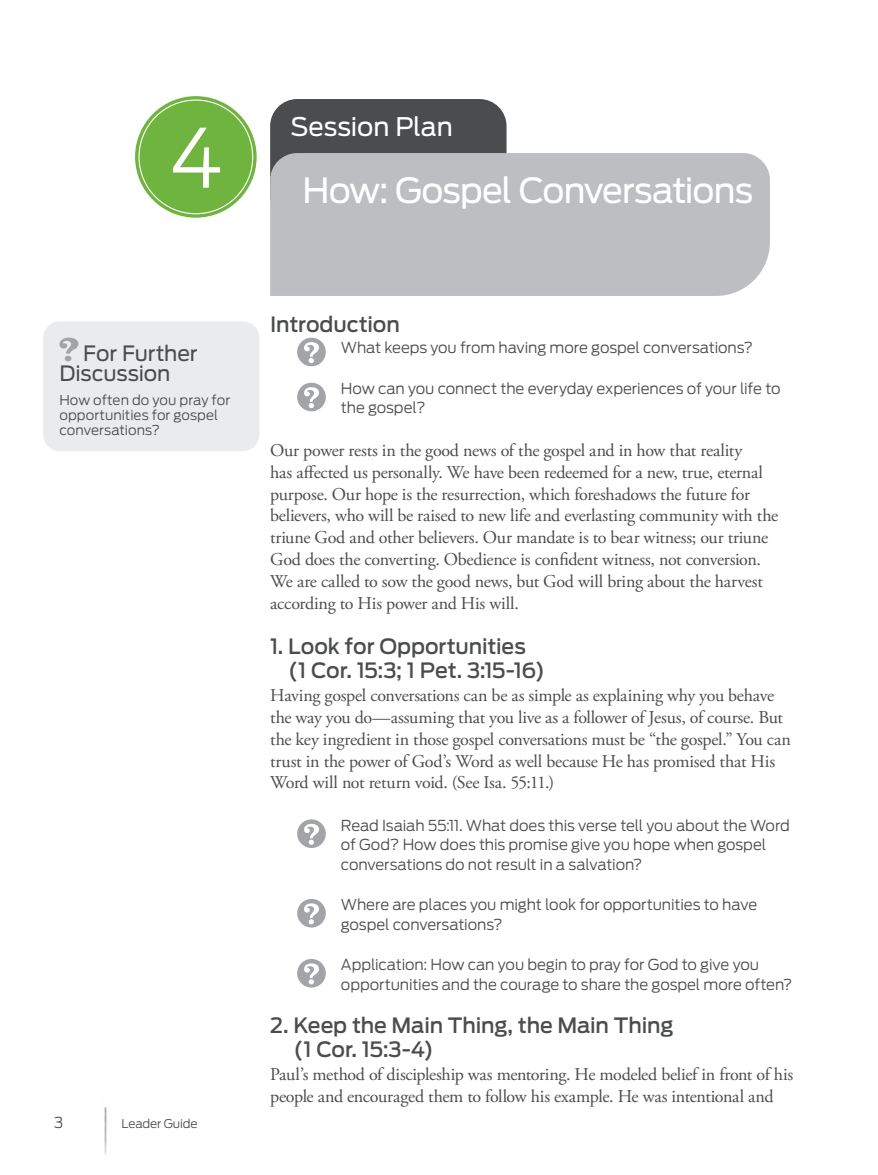
<style>
.page{position:relative;width:878px;height:1175px;background:#fff}
.page>*{position:absolute;margin:0;border:0;box-sizing:border-box;transform-origin:0 0}
.head1_session_number{font:300 81px "Antenna";color:#fff}
.head1{font:34.5px "Antenna";letter-spacing:-.03em;color:#fff}
.header2{font:25.5px "Antenna";letter-spacing:-.01em;color:#fff}
.subhead1{font:500 21px/24px "Antenna";letter-spacing:-.005em;color:#4b4c4d}
.subhead7_Other{font:21px/19.5px "Antenna";letter-spacing:-.005em;color:#4b4c4d}
.body_no_indent{font:18px/21.9px "Adobe Garamond Pro";letter-spacing:-.015em;color:#4b4c4d}
.questions{font:300 15px/19.5px "Antenna";letter-spacing:-.01em;color:#4b4c4d}
.body4_Other{font:300 13.5px/15px "Antenna";color:#4b4c4d}
.t1{font:300 12px "Antenna";letter-spacing:-.01em;color:#4b4c4d}
</style>
<div class="page">
<div style="left:270px;top:99px;width:236px;height:124px;background:#4b4c4d;border-radius:27px"></div>
<div style="left:270px;top:153px;width:500px;height:143px;background:#bdbec1"></div>
<img style="left:104px;top:1107px;width:3px;height:48px">
<div style="left:43px;top:321px;width:216px;height:130px;background:#eaebec;border-radius:16px"></div>
<svg style="left:59px;top:337px;width:19px;height:24px"></svg>
<div style="left:135px;top:96px;width:121px;height:122px;background:#6fb43f;border-radius:50%"></div>
<svg style="left:297px;top:338px;width:29px;height:28px"></svg>
<svg style="left:297px;top:383px;width:29px;height:28px"></svg>
<svg style="left:297px;top:819px;width:29px;height:29px"></svg>
<svg style="left:297px;top:899px;width:29px;height:28px"></svg>
<svg style="left:297px;top:959px;width:29px;height:28px"></svg>
<p class="head1_session_number" style="left:169px;top:110px;width:56px">4</p>
<p class="header2" style="left:290px;top:111px;width:164px">Session Plan</p>
<p class="head1" style="left:302px;top:170px;width:452px">How: Gospel Conversations</p>
<p class="subhead7_Other" style="left:59px;top:344px;width:140px;text-indent:24px">For Further<br>Discussion</p>
<p class="body4_Other" style="left:59px;top:392px;width:172px">How often do you pray for opportunities for gospel conversations?</p>
<p class="questions" style="left:54px;top:1112px;width:11px">3</p>
<p class="t1" style="left:122px;top:1116px;width:78px">Leader Guide</p>
<p class="subhead1" style="left:270px;top:313px;width:131px">Introduction</p>
<p class="questions" style="left:341px;top:338px;width:413px">What keeps you from having more gospel conversations?</p>
<p class="questions" style="left:341px;top:379px;width:441px">How can you connect the everyday experiences of your life to the gospel?</p>
<p class="body_no_indent" style="left:270px;top:440px;width:509px">Our power rests in the good news of the gospel and in how that reality<br>has affected us personally. We have been redeemed for a new, true, eternal purpose. Our hope is the resurrection, which foreshadows the future for believers, who will be raised to new life and everlasting community with the triune God and other believers. Our mandate is to bear witness; our triune God does the converting. Obedience is confident witness, not conversion.<br>We are called to sow the good news, but God will bring about the harvest according to His power and His will.</p>
<p class="subhead1" style="left:288px;top:634px;width:258px;text-indent:-18px">1. Look for Opportunities (1 Cor. 15:3; 1 Pet. 3:15-16)</p>
<p class="body_no_indent" style="left:270px;top:685px;width:522px">Having gospel conversations can be as simple as explaining why you behave the way you do—assuming that you live as a follower of Jesus, of course. But the key ingredient in those gospel conversations must be “the gospel.” You can trust in the power of God’s Word as well because He has promised that His Word will not return void. (See Isa. 55:11.)</p>
<p class="questions" style="left:341px;top:815px;width:450px">Read Isaiah 55:11. What does this verse tell you about the Word of God? How does this promise give you hope when gospel conversations do not result in a salvation?</p>
<p class="questions" style="left:341px;top:895px;width:418px">Where are places you might look for opportunities to have gospel conversations?</p>
<p class="questions" style="left:341px;top:955px;width:453px">Application: How can you begin to pray for God to give you opportunities and the courage to share the gospel more often?</p>
<p class="subhead1" style="left:293px;top:1013px;width:381px;text-indent:-23px">2. Keep the Main Thing, the Main Thing (1 Cor. 15:3-4)</p>
<p class="body_no_indent" style="left:270px;top:1064px;width:524px">Paul’s method of discipleship was mentoring. He modeled belief in front of his people and encouraged them to follow his example. He was intentional and</p>
</div>
